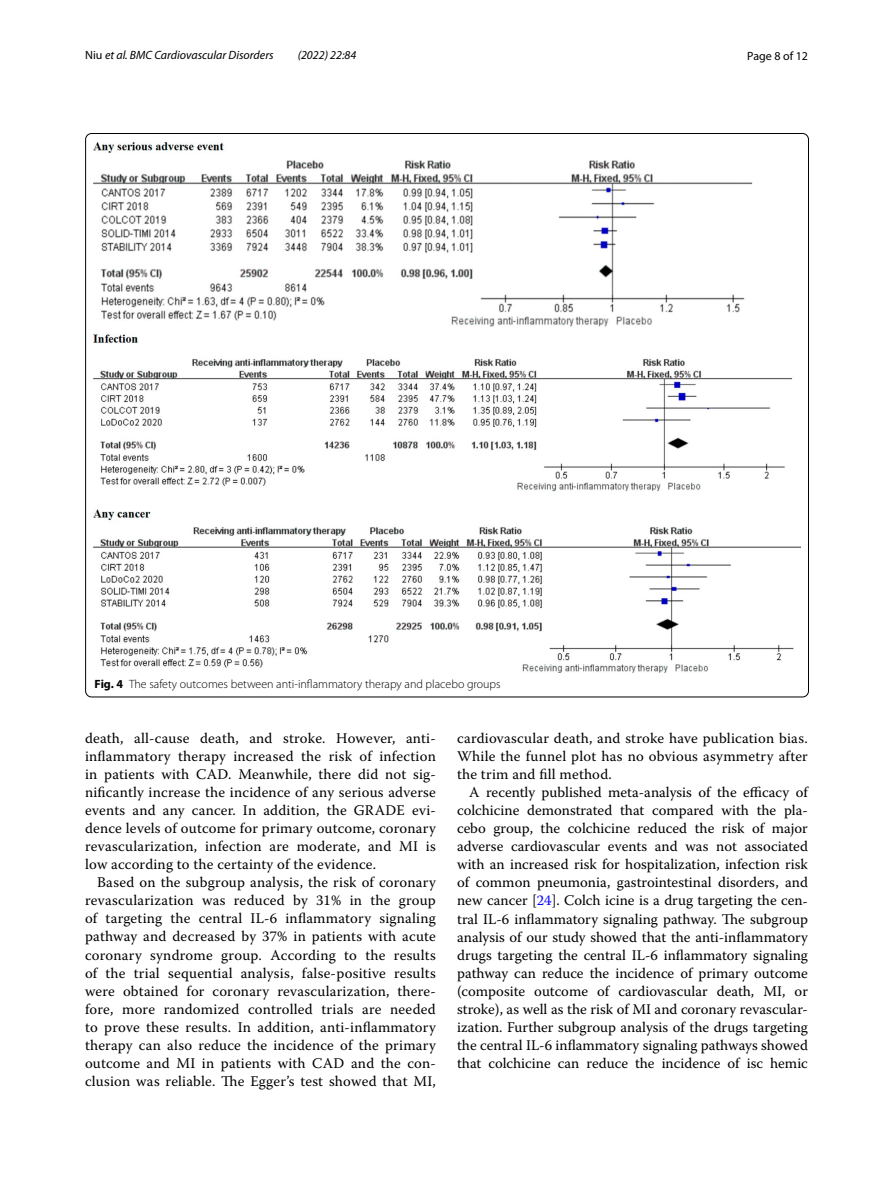
<style>
.page{position:relative;width:893px;height:1187px;background:#fff}
.page>*{position:absolute;margin:0;border:0;box-sizing:border-box;transform-origin:0 0}
.t1{font:14.7px/18px "Warnock Pro";letter-spacing:.015em;color:#000;text-align:justify}
.t2{font:300 12px "Myriad Pro";color:#000}
.t3{font:italic 12px "Myriad Pro";color:#000}
.t4{font:12px "Myriad Pro";color:#000}
.s1{font-style:normal}
.s2{font-weight:700}
.s3{color:#00f}
</style>
<div class="page">
<img style="left:94px;top:142px;width:706px;height:530px">
<p class="t3" style="left:85px;top:48px;width:190px"><span class="s1">Niu</span> et al. BMC Cardiovascular Disorders</p>
<p class="t3" style="left:298px;top:48px;width:60px">(2022) 22:84</p>
<p class="t4" style="left:747px;top:48px;width:62px">Page 8 of 12</p>
<p class="t2" style="left:95px;top:677px;width:408px"><span class="s2">Fig. 4</span> The safety outcomes between anti-inflammatory therapy and placebo groups</p>
<p class="t1" style="left:85px;top:729px;width:352px">death, all-cause death, and stroke. However, anti&shy;inflammatory therapy increased the risk of infection in patients with CAD. Meanwhile, there did not sig&shy;nificantly increase the incidence of any serious adverse events and any cancer. In addition, the GRADE evi&shy;dence levels of outcome for primary outcome, coronary revascularization, infection are moderate, and MI is low according to the certainty of the evidence.</p>
<p class="t1" style="left:85px;top:873px;width:352px;text-indent:12px">Based on the subgroup analysis, the risk of coronary revascularization was reduced by 31% in the group of targeting the central IL-6 inflammatory signaling pathway and decreased by 37% in patients with acute coronary syndrome group. According to the results of the trial sequential analysis, false-positive results were obtained for coronary revascularization, there&shy;fore, more randomized controlled trials are needed to prove these results. In addition, anti-inflammatory therapy can also reduce the incidence of the primary outcome and MI in patients with CAD and the con&shy;clusion was reliable. The Egger’s test showed that MI,</p>
<p class="t1" style="left:457px;top:729px;width:352px">cardiovascular death, and stroke have publication bias.<br>While the funnel plot has no obvious asymmetry after the trim and fill method.</p>
<p class="t1" style="left:457px;top:783px;width:352px;text-indent:12px">A recently published meta-analysis of the efficacy of colchicine demonstrated that compared with the pla&shy;cebo group, the colchicine reduced the risk of major adverse cardiovascular events and was not associated with an increased risk for hospitalization, infection risk of common pneumonia, gastrointestinal disorders, and new cancer [<span class="s3">24</span>]. Colch icine is a drug targeting the cen&shy;tral IL-6 inflammatory signaling pathway. The subgroup analysis of our study showed that the anti-inflammatory drugs targeting the central IL-6 inflammatory signaling pathway can reduce the incidence of primary outcome (composite outcome of cardiovascular death, MI, or stroke), as well as the risk of MI and coronary revascular&shy;ization. Further subgroup analysis of the drugs targeting the central IL-6 inflammatory signaling pathways showed that colchicine can reduce the incidence of isc hemic</p>
</div>
